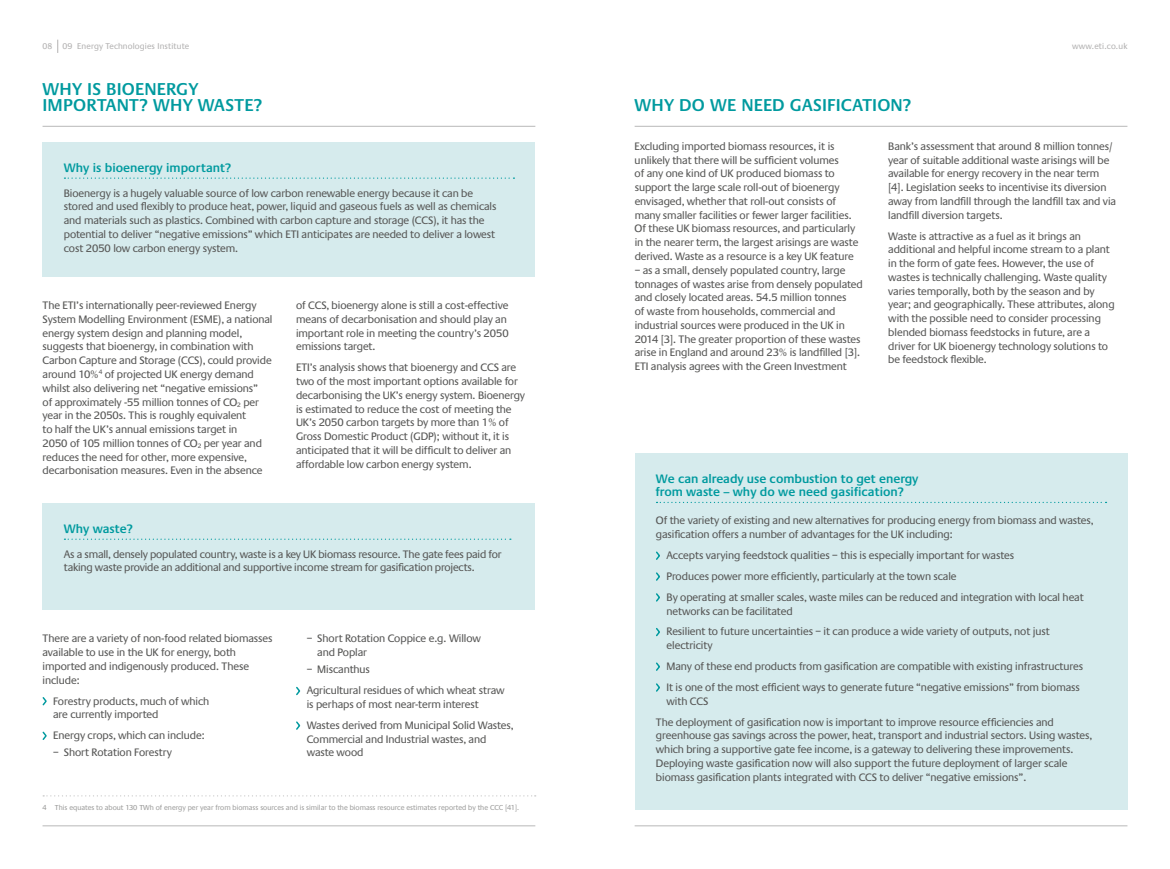
<style>
.page{position:relative;width:1170px;height:869px;background:#fff}
.page>*{position:absolute;margin:0;border:0;box-sizing:border-box;transform-origin:0 0}
.t1{font:600 17.5px/16.2px "Praxis LT Pro";letter-spacing:.01em;color:#009a9f}
.t2{font:600 12.5px/13.8px "Praxis LT Pro";color:#009a9f}
.t3{font:11.25px/13.8px "Praxis";letter-spacing:-.005em;color:#575756}
.t4{font:8.75px "Praxis";letter-spacing:.015em;color:#b3b2b2}
.t5{font:7.5px "Praxis";color:#9d9d9c}
</style>
<div class="page">
<hr style="left:43px;top:824px;width:492px;height:2px;background:#c6c6c6">
<hr style="left:634px;top:824px;width:493px;height:2px;background:#c6c6c6">
<hr style="left:634px;top:126px;width:493px;height:1px;background:#c6c6c6">
<hr style="left:43px;top:126px;width:492px;height:1px;background:#c6c6c6">
<svg style="left:57px;top:40px;width:1px;height:13px"></svg>
<svg style="left:42px;top:697px;width:5px;height:9px"></svg>
<svg style="left:42px;top:731px;width:5px;height:9px"></svg>
<svg style="left:296px;top:686px;width:5px;height:10px"></svg>
<svg style="left:296px;top:721px;width:5px;height:9px"></svg>
<svg style="left:43px;top:795px;width:492px;height:1px"></svg>
<div style="left:43px;top:142px;width:492px;height:135px;background:#d6ebed"></div>
<svg style="left:64px;top:177px;width:450px;height:2px"></svg>
<div style="left:634px;top:452px;width:493px;height:357px;background:#d6ebed"></div>
<svg style="left:656px;top:501px;width:450px;height:2px"></svg>
<svg style="left:656px;top:551px;width:4px;height:9px"></svg>
<svg style="left:656px;top:572px;width:4px;height:9px"></svg>
<svg style="left:656px;top:593px;width:4px;height:9px"></svg>
<svg style="left:656px;top:628px;width:4px;height:9px"></svg>
<svg style="left:656px;top:662px;width:4px;height:9px"></svg>
<svg style="left:656px;top:683px;width:4px;height:9px"></svg>
<div style="left:43px;top:503px;width:492px;height:106px;background:#d6ebed"></div>
<svg style="left:64px;top:538px;width:447px;height:1px"></svg>
<p class="t4" style="left:43px;top:41px;width:148px">08 09 Energy Technologies Institute</p>
<p class="t4" style="left:1071px;top:41px;width:57px">www.eti.co.uk</p>
<h1 class="t1" style="left:43px;top:80px;width:222px">WHY IS BIOENERGY<br>IMPORTANT? WHY WASTE?</h1>
<p class="t2" style="left:64px;top:161px;width:169px">Why is bioenergy important?</p>
<p class="t3" style="left:64px;top:186px;width:434px">Bioenergy is a hugely valuable source of low carbon renewable energy because it can be stored and used flexibly to produce heat, power, liquid and gaseous fuels as well as chemicals and materials such as plastics. Combined with carbon capture and storage (CCS), it has the potential to deliver “negative emissions” which ETI anticipates are needed to deliver a lowest cost 2050 low carbon energy system.</p>
<p class="t3" style="left:43px;top:299px;width:231px">The ETI’s internationally peer-reviewed Energy System Modelling Environment (ESME), a national energy system design and planning model, suggests that bioenergy, in combination with Carbon Capture and Storage (CCS), could provide around 10%<sup>4</sup> of projected UK energy demand whilst also delivering net “negative emissions”<br>of approximately -55 million tonnes of CO<sub>2</sub> per year in the 2050s. This is roughly equivalent<br>to half the UK’s annual emissions target in<br>2050 of 105 million tonnes of CO<sub>2</sub> per year and reduces the need for other, more expensive, decarbonisation measures. Even in the absence</p>
<p class="t3" style="left:296px;top:299px;width:214px">of CCS, bioenergy alone is still a cost-effective means of decarbonisation and should play an important role in meeting the country’s 2050 emissions target.</p>
<p class="t3" style="left:296px;top:361px;width:230px">ETI’s analysis shows that bioenergy and CCS are two of the most important options available for decarbonising the UK’s energy system. Bioenergy is estimated to reduce the cost of meeting the UK’s 2050 carbon targets by more than 1% of Gross Domestic Product (GDP); without it, it is anticipated that it will be difficult to deliver an affordable low carbon energy system.</p>
<p class="t2" style="left:64px;top:522px;width:71px">Why waste?</p>
<p class="t3" style="left:64px;top:547px;width:439px">As a small, densely populated country, waste is a key UK biomass resource. The gate fees paid for taking waste provide an additional and supportive income stream for gasification projects.</p>
<p class="t3" style="left:43px;top:631px;width:231px">There are a variety of non-food related biomasses available to use in the UK for energy, both imported and indigenously produced. These include:</p>
<p class="t3" style="left:53px;top:693px;width:157px">Forestry products, much of which are currently imported</p>
<p class="t3" style="left:53px;top:728px;width:153px">Energy crops, which can include:</p>
<p class="t3" style="left:53px;top:745px;width:120px">– Short Rotation Forestry</p>
<p class="t3" style="left:317px;top:631px;width:165px;text-indent:-11px">– Short Rotation Coppice e.g. Willow and Poplar</p>
<p class="t3" style="left:306px;top:659px;width:199px;line-height:20.9px">– Miscanthus<br>Agricultural residues of which wheat straw</p>
<p class="t3" style="left:306px;top:693px;width:208px;line-height:20.9px">is perhaps of most near-term interest<br>Wastes derived from Municipal Solid Wastes,</p>
<p class="t3" style="left:307px;top:732px;width:181px">Commercial and Industrial wastes, and waste wood</p>
<p class="t5" style="left:43px;top:802px;width:478px">4 This equates to about 130 TWh of energy per year from biomass sources and is similar to the biomass resource estimates reported by the CCC [41].</p>
<h1 class="t1" style="left:634px;top:97px;width:278px">WHY DO WE NEED GASIFICATION?</h1>
<p class="t3" style="left:634px;top:139px;width:225px">Excluding imported biomass resources, it is unlikely that there will be sufficient volumes<br>of any one kind of UK produced biomass to support the large scale roll-out of bioenergy envisaged, whether that roll-out consists of many smaller facilities or fewer larger facilities.<br>Of these UK biomass resources, and particularly in the nearer term, the largest arisings are waste derived. Waste as a resource is a key UK feature</p>
<p class="t3" style="left:634px;top:263px;width:230px">– as a small, densely populated country, large tonnages of wastes arise from densely populated and closely located areas. 54.5 million tonnes<br>of waste from households, commercial and industrial sources were produced in the UK in 2014 [3]. The greater proportion of these wastes arise in England and around 23% is landfilled [3].<br>ETI analysis agrees with the Green Investment</p>
<p class="t3" style="left:888px;top:139px;width:229px">Bank’s assessment that around 8 million tonnes/ year of suitable additional waste arisings will be available for energy recovery in the near term [4]. Legislation seeks to incentivise its diversion away from landfill through the landfill tax and via landfill diversion targets.</p>
<p class="t3" style="left:888px;top:229px;width:228px">Waste is attractive as a fuel as it brings an additional and helpful income stream to a plant in the form of gate fees. However, the use of wastes is technically challenging. Waste quality varies temporally, both by the season and by year; and geographically. These attributes, along with the possible need to consider processing blended biomass feedstocks in future, are a driver for UK bioenergy technology solutions to be feedstock flexible.</p>
<p class="t2" style="left:656px;top:471px;width:264px">We can already use combustion to get energy from waste – why do we need gasification?</p>
<p class="t3" style="left:656px;top:514px;width:439px">Of the variety of existing and new alternatives for producing energy from biomass and wastes, gasification offers a number of advantages for the UK including:</p>
<p class="t3" style="left:666px;top:545px;width:419px;line-height:20.9px">Accepts varying feedstock qualities – this is especially important for wastes<br>Produces power more efficiently, particularly at the town scale<br>By operating at smaller scales, waste miles can be reduced and integration with local heat</p>
<p class="t3" style="left:666px;top:600px;width:385px;line-height:20.9px">networks can be facilitated<br>Resilient to future uncertainties – it can produce a wide variety of outputs, not just</p>
<p class="t3" style="left:666px;top:635px;width:418px;line-height:20.9px">electricity<br>Many of these end products from gasification are compatible with existing infrastructures<br>It is one of the most efficient ways to generate future “negative emissions” from biomass</p>
<p class="t3" style="left:656px;top:690px;width:399px;line-height:20.9px;text-indent:11px">with CCS<br>The deployment of gasification now is important to improve resource efficiencies and</p>
<p class="t3" style="left:656px;top:728px;width:437px">greenhouse gas savings across the power, heat, transport and industrial sectors. Using wastes, which bring a supportive gate fee income, is a gateway to delivering these improvements.<br>Deploying waste gasification now will also support the future deployment of larger scale biomass gasification plants integrated with CCS to deliver “negative emissions”.</p>
</div>
